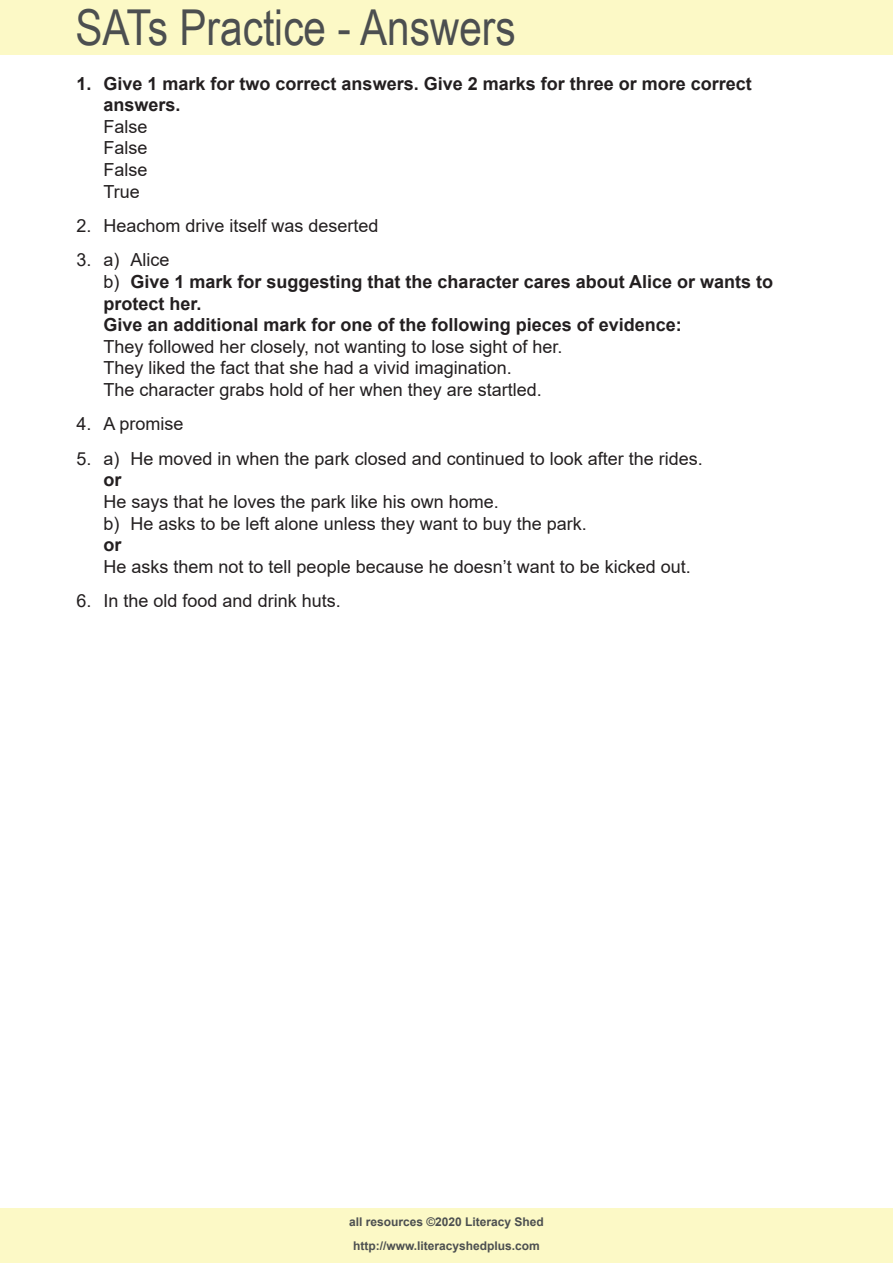
<style>
.page{position:relative;width:893px;height:1263px;background:#fff}
.page>*{position:absolute;margin:0;border:0;box-sizing:border-box;transform-origin:0 0}
.t1{font:49.5px "Arial Narrow";color:#4c4f50}
.t2{font:18px/21.6px "Arial";color:#231f20}
.t3{font:700 18px/21.6px "Arial";color:#231f20}
.t4{font:700 12px/24px "Arial";color:#4c4f50;text-align:center}
.s1{font-weight:400}
</style>
<div class="page">
<div style="left:0;top:1209px;width:893px;height:54px;background:#fcf9c6"></div>
<div style="left:0;top:0;width:893px;height:54px;background:#fcf9c6"></div>
<h1 class="t1" style="left:75px;top:-9px;width:442px">SATs Practice - Answers</h1>
<p class="t3" style="left:104px;top:73px;width:650px;text-indent:-27px">1. Give 1 mark for two correct answers. Give 2 marks for three or more correct answers.</p>
<p class="t2" style="left:104px;top:116px;width:46px;text-align:justify">False False False True</p>
<p class="t2" style="left:77px;top:215px;width:304px">2. Heachom drive itself was deserted</p>
<p class="t3" style="left:104px;top:249px;width:671px;text-indent:-27px"><span class="s1">3. a) Alice<br>b)</span> Give 1 mark for suggesting that the character cares about Alice or wants to protect her.<br>Give an additional mark for one of the following pieces of evidence:</p>
<p class="t2" style="left:104px;top:336px;width:460px">They followed her closely, not wanting to lose sight of her.<br>They liked the fact that she had a vivid imagination.<br>The character grabs hold of her when they are startled.</p>
<p class="t2" style="left:77px;top:413px;width:109px">4. A promise</p>
<p class="t2" style="left:77px;top:447px;width:628px">5. a) He moved in when the park closed and continued to look after the rides.</p>
<p class="t3" style="left:104px;top:469px;width:20px">or</p>
<p class="t2" style="left:104px;top:491px;width:485px">He says that he loves the park like his own home.<br>b) He asks to be left alone unless they want to buy the park.</p>
<p class="t3" style="left:104px;top:534px;width:20px">or</p>
<p class="t2" style="left:104px;top:555px;width:589px">He asks them not to tell people because he doesn’t want to be kicked out.</p>
<p class="t2" style="left:77px;top:590px;width:266px">6. In the old food and drink huts.</p>
<p class="t4" style="left:349px;top:1209px;width:196px">all resources ©2020 Literacy Shed http://www.literacyshedplus.com</p>
</div>
